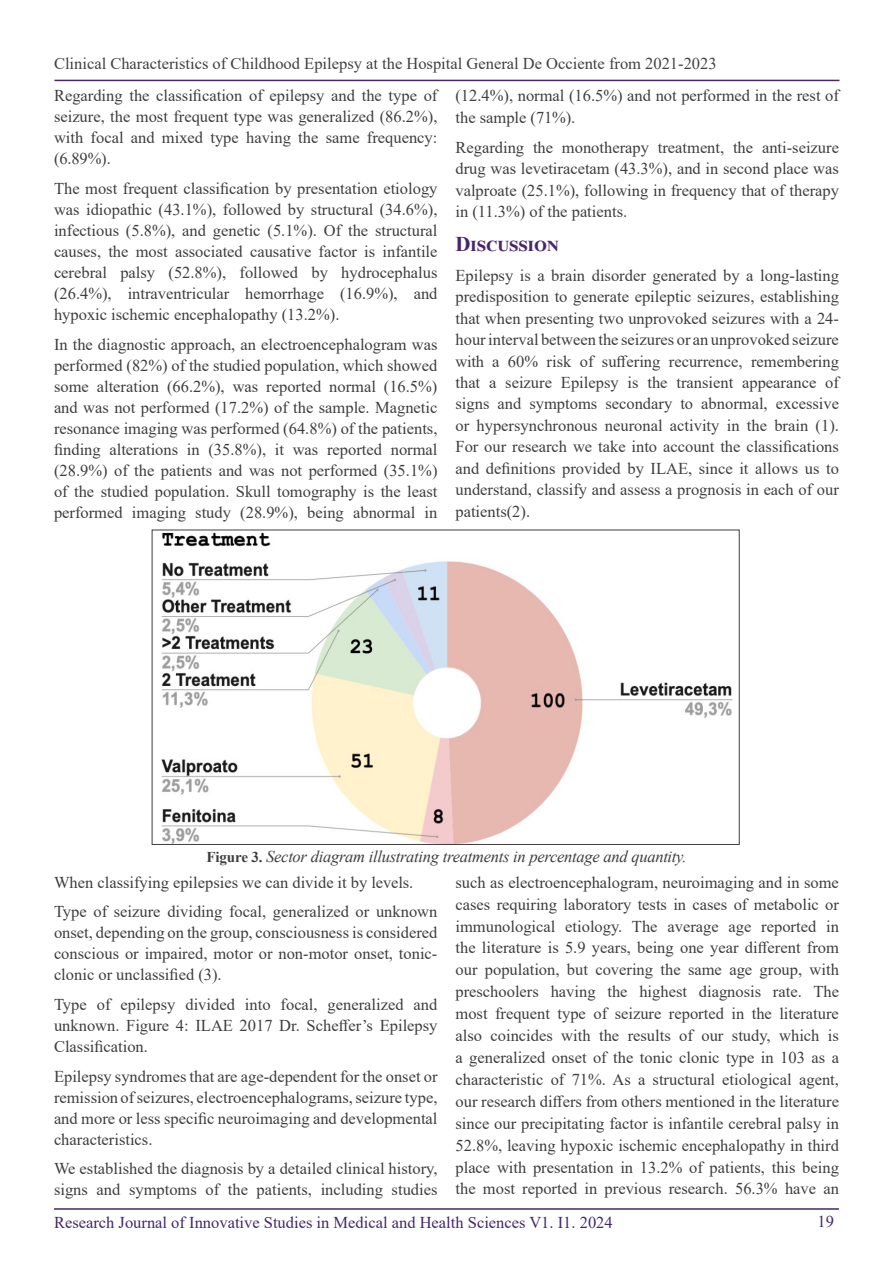
<style>
.page{position:relative;width:893px;height:1263px;background:#fff}
.page>*{position:absolute;margin:0;border:0;box-sizing:border-box;transform-origin:0 0}
.t1{font:700 21px "Times New Roman";color:#49266c}
.Body_Text{font:16.5px/21px "Times New Roman";color:#3e3e3f;text-align:justify}
.t2{font:16.5px "Times New Roman";color:#414142}
.t3{font:16.5px "Times New Roman";color:#43276c}
.Body_Text-2{font:italic 16.5px "Times New Roman";letter-spacing:-.015em;color:#3e3e3f}
.s1{font-weight:700;font-style:normal;font-size:15px}
</style>
<div class="page">
<hr style="left:54px;top:1208px;width:785px;height:2px;background:#43276c">
<hr style="left:54px;top:80px;width:785px;height:1px;background:#49266c">
<img style="left:161px;top:533px;width:572px;height:309px">
<p class="t2" style="left:54px;top:52px;width:664px">Clinical Characteristics of Childhood Epilepsy at the Hospital General De Occiente from 2021-2023</p>
<p class="Body_Text" style="left:54px;top:85px;width:385px">Regarding the classification of epilepsy and the type of seizure, the most frequent type was generalized (86.2%), with focal and mixed type having the same frequency: (6.89%).</p>
<p class="Body_Text" style="left:54px;top:177px;width:385px">The most frequent classification by presentation etiology was idiopathic (43.1%), followed by structural (34.6%), infectious (5.8%), and genetic (5.1%). Of the structural causes, the most associated causative factor is infantile cerebral palsy (52.8%), followed by hydrocephalus (26.4%), intraventricular hemorrhage (16.9%), and hypoxic ischemic encephalopathy (13.2%).</p>
<p class="Body_Text" style="left:54px;top:333px;width:385px">In the diagnostic approach, an electroencephalogram was performed (82%) of the studied population, which showed some alteration (66.2%), was reported normal (16.5%) and was not performed (17.2%) of the sample. Magnetic resonance imaging was performed (64.8%) of the patients, finding alterations in (35.8%), it was reported normal (28.9%) of the patients and was not performed (35.1%) of the studied population. Skull tomography is the least performed imaging study (28.9%), being abnormal in</p>
<p class="Body_Text" style="left:455px;top:85px;width:385px;line-height:21.5px">(12.4%), normal (16.5%) and not performed in the rest of the sample (71%).</p>
<p class="Body_Text" style="left:455px;top:136px;width:385px;line-height:21.5px">Regarding the monotherapy treatment, the anti-seizure drug was levetiracetam (43.3%), and in second place was valproate (25.1%), following in frequency that of therapy in (11.3%) of the patients.</p>
<p class="t1" style="left:455px;top:228px;width:105px">Discussion</p>
<p class="Body_Text" style="left:455px;top:264px;width:385px;line-height:21.5px">Epilepsy is a brain disorder generated by a long-lasting predisposition to generate epileptic seizures, establishing that when presenting two unprovoked seizures with a 24- hour interval between the seizures or an unprovoked seizure with a 60% risk of suffering recurrence, remembering that a seizure Epilepsy is the transient appearance of signs and symptoms secondary to abnormal, excessive or hypersynchronous neuronal activity in the brain (1).<br>For our research we take into account the classifications and definitions provided by ILAE, since it allows us to understand, classify and assess a prognosis in each of our patients(2).</p>
<p class="Body_Text-2" style="left:206px;top:845px;width:482px"><span class="s1">Figure 3.</span> Sector diagram illustrating treatments in percentage and quantity.</p>
<p class="Body_Text" style="left:54px;top:871px;width:361px">When classifying epilepsies we can divide it by levels.</p>
<p class="Body_Text" style="left:54px;top:901px;width:385px">Type of seizure dividing focal, generalized or unknown onset, depending on the group, consciousness is considered conscious or impaired, motor or non-motor onset, tonic&shy;clonic or unclassified (3).</p>
<p class="Body_Text" style="left:54px;top:993px;width:385px">Type of epilepsy divided into focal, generalized and unknown. Figure 4: ILAE 2017 Dr. Scheffer’s Epilepsy Classification.</p>
<p class="Body_Text" style="left:54px;top:1065px;width:385px">Epilepsy syndromes that are age-dependent for the onset or remission of seizures, electroencephalograms, seizure type, and more or less specific neuroimaging and developmental characteristics.</p>
<p class="Body_Text" style="left:54px;top:1158px;width:385px">We established the diagnosis by a detailed clinical history, signs and symptoms of the patients, including studies</p>
<p class="Body_Text" style="left:455px;top:871px;width:385px;line-height:21.9px">such as electroencephalogram, neuroimaging and in some cases requiring laboratory tests in cases of metabolic or immunological etiology. The average age reported in the literature is 5.9 years, being one year different from our population, but covering the same age group, with preschoolers having the highest diagnosis rate. The most frequent type of seizure reported in the literature also coincides with the results of our study, which is a generalized onset of the tonic clonic type in 103 as a characteristic of 71%. As a structural etiological agent, our research differs from others mentioned in the literature since our precipitating factor is infantile cerebral palsy in 52.8%, leaving hypoxic ischemic encephalopathy in third place with presentation in 13.2% of patients, this being the most reported in previous research. 56.3% have an</p>
<p class="t3" style="left:54px;top:1211px;width:560px">Research Journal of Innovative Studies in Medical and Health Sciences V1. I1. 2024</p>
<p class="t3" style="left:817px;top:1210px;width:18px">19</p>
</div>
